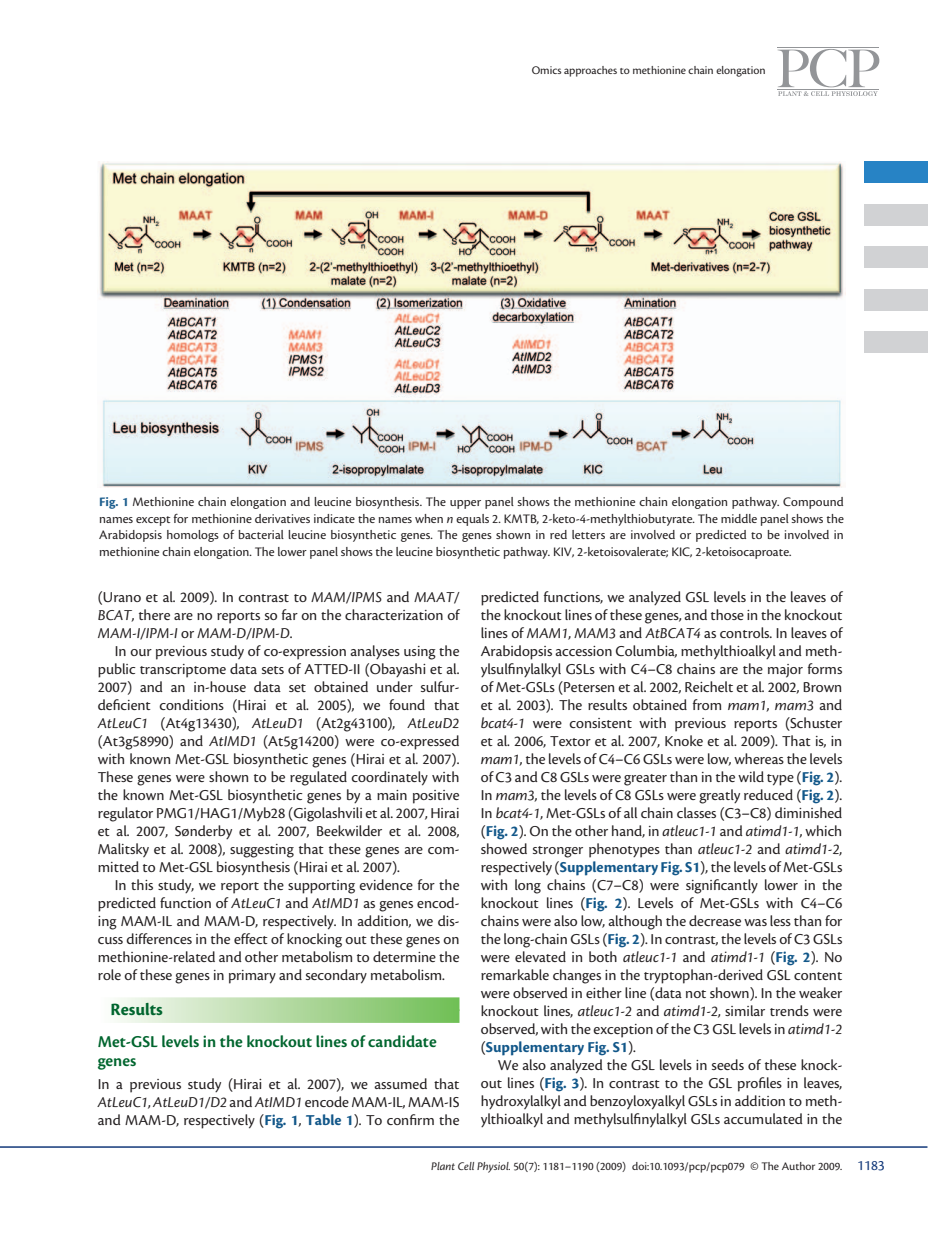
<style>
.page{position:relative;width:936px;height:1242px;background:#fff}
.page>*{position:absolute;margin:0;border:0;box-sizing:border-box;transform-origin:0 0}
.t1{font:700 18px "Cronos L";color:#00652e}
.t2{font:600 17.25px/19.5px "Cronos L";color:#00652e}
.t3{font:15.75px/18px "Cronos L";color:#231f20;text-align:justify}
.t4{font:15px "Cronos L";color:#13397a}
.t5{font:13.5px/16.5px "Cronos L";color:#231f20;text-align:justify}
.t6{font:12px "Cronos L";color:#231f20}
.s1{font-weight:700;color:#1b5d8d}
.s2{font-style:italic}
.s3{font-weight:700;color:#125789}
</style>
<div class="page">
<svg style="left:117px;top:997px;width:342px;height:12px;background:#b5dba5"></svg>
<svg style="left:117px;top:1009px;width:342px;height:14px;background:#b3daa3"></svg>
<img style="left:99px;top:162px;width:745px;height:326px">
<hr style="left:0;top:1146px;width:927px;height:1px;background:#13397a">
<svg style="left:777px;top:49px;width:102px;height:47px"></svg>
<hr style="left:777px;top:89px;width:102px;height:1px;background:#939598">
<hr style="left:777px;top:47px;width:102px;height:1px;background:#939598">
<div style="left:863px;top:331px;width:64px;height:22px;background:#d1d2d4"></div>
<div style="left:863px;top:247px;width:64px;height:21px;background:#d1d2d4"></div>
<div style="left:863px;top:204px;width:64px;height:21px;background:#d1d2d4"></div>
<div style="left:863px;top:289px;width:64px;height:21px;background:#d1d2d4"></div>
<div style="left:863px;top:162px;width:64px;height:21px;background:#2783c5"></div>
<p class="t6" style="left:531px;top:66px;width:235px">Omics approaches to methionine chain elongation</p>
<p class="t5" style="left:99px;top:494px;width:746px"><span class="s1">Fig. 1</span> Methionine chain elongation and leucine biosynthesis. The upper panel shows the methionine chain elongation pathway. Compound names except for methionine derivatives indicate the names when <span class="s2">n</span> equals 2. KMTB, 2-keto-4-methylthiobutyrate. The middle panel shows the Arabidopsis homologs of bacterial leucine biosynthetic genes. The genes shown in red letters are involved or predicted to be involved in methionine chain elongation. The lower panel shows the leucine biosynthetic pathway. KIV, 2 -ketoisovalerate; KIC, 2 -ketoisocaproate.</p>
<p class="t3" style="left:98px;top:589px;width:363px">( Urano et al. 2009 ). In contrast to <span class="s2">MAM/IPMS</span> and <span class="s2">MAAT/ BCAT</span> , there are no reports so far on the characterization of <span class="s2">MAM-I/IPM-I</span> or <span class="s2">MAM-D/IPM-D</span> .</p>
<p class="t3" style="left:98px;top:643px;width:363px;text-indent:17px">In our previous study of co-expression analyses using the public transcriptome data sets of ATTED-II ( Obayashi et al.<br>2007 ) and an in-house data set obtained under sulfur&shy;deficient conditions ( Hirai et al. 2005 ), we found that <span class="s2">AtLeuC1</span> (At4g13430), <span class="s2">AtLeuD1</span> (At2g43100), <span class="s2">AtLeuD2 </span>(At3g58990) and <span class="s2">AtIMD1</span> (At5g14200) were co-expressed with known Met-GSL biosynthetic genes ( Hirai et al. 2007 ).<br>These genes were shown to be regulated coordinately with the known Met-GSL biosynthetic genes by a main positive regulator PMG1/HAG1/Myb28 ( Gigolashvili et al. 2007 , Hirai et al. 2007 , S ø nderby et al. 2007 , Beekwilder et al. 2008 , Malitsky et al. 2008 ), suggesting that these genes are com&shy;mitted to Met-GSL biosynthesis ( Hirai et al. 2007 ).</p>
<p class="t3" style="left:98px;top:877px;width:363px;text-indent:17px">In this study, we report the supporting evidence for the predicted function of <span class="s2">AtLeuC1</span> and <span class="s2">AtIMD1</span> as genes encod&shy;ing MAM-IL and MAM-D, respectively. In addition, we dis&shy;cuss differences in the effect of knocking out these genes on methionine-related and other metabolism to determine the role of these genes in primary and secondary metabolism.</p>
<p class="t1" style="left:111px;top:1003px;width:54px">Results</p>
<p class="t2" style="left:98px;top:1033px;width:340px">Met-GSL levels in the knockout lines of candidate genes</p>
<p class="t3" style="left:98px;top:1076px;width:363px">In a previous study ( Hirai et al. 2007 ), we assumed that <span class="s2">AtLeuC1</span> , <span class="s2">AtLeuD1/D2</span> and <span class="s2">AtIMD1</span> encode MAM-IL, MAM-IS and MAM-D, respectively ( <span class="s3">Fig. 1</span> , <span class="s3">Table 1</span> ). To confirm the</p>
<p class="t3" style="left:480px;top:589px;width:363px">predicted functions, we analyzed GSL levels in the leaves of the knockout lines of these genes, and those in the knockout lines of <span class="s2">MAM1</span> , <span class="s2">MAM3</span> and <span class="s2">AtBCAT4</span> as controls. In leaves of Arabidopsis accession Columbia, methylthioalkyl and meth&shy;ylsulfinylalkyl GSLs with C4–C8 chains are the major forms of Met-GSLs ( Petersen et al. 2002 , Reichelt et al. 2002 , Brown et al. 2003 ). The results obtained from <span class="s2">mam1</span> , <span class="s2">mam3</span> and <span class="s2">bcat4-1</span> were consistent with previous reports ( Schuster et al. 2006 , Textor et al. 2007 , Knoke et al. 2009 ). That is, in <span class="s2">mam1</span> , the levels of C4–C6 GSLs were low, whereas the levels of C3 and C8 GSLs were greater than in the wild type (<span class="s3">Fig. 2</span> ).<br>In <span class="s2">mam3</span> , the levels of C8 GSLs were greatly reduced ( <span class="s3">Fig. 2</span> ).<br>In <span class="s2">bcat4-1</span> , Met-GSLs of all chain classes (C3–C8) diminished ( <span class="s3">Fig. 2</span> ). On the other hand, in <span class="s2">atleuc1-1</span> and <span class="s2">atimd1-1</span> , which showed stronger phenotypes than <span class="s2">atleuc1-2</span> and <span class="s2">atimd1-2</span> , respectively (<span class="s3">Supplementary Fig. S1</span>), the levels of Met-GSLs with long chains (C7–C8) were significantly lower in the knockout lines ( <span class="s3">Fig. 2</span> ). Levels of Met-GSLs with C4–C6 chains were also low, although the decrease was less than for the long-chain GSLs ( <span class="s3">Fig. 2</span> ). In contrast, the levels of C3 GSLs were elevated in both <span class="s2">atleuc1-1</span> and <span class="s2">atimd1-1</span> ( <span class="s3">Fig. 2</span> ). No remarkable changes in the tryptophan-derived GSL content were observed in either line (data not shown). In the weaker knockout lines, <span class="s2">atleuc1-2</span> and <span class="s2">atimd1-2</span> , similar trends were observed, with the exception of the C3 GSL levels in <span class="s2">atimd1-2 </span>(<span class="s3">Supplementary Fig. S1</span>).</p>
<p class="t3" style="left:480px;top:1057px;width:363px;text-indent:17px">We also analyzed the GSL levels in seeds of these knock&shy;out lines (<span class="s3">Fig. 3</span> ). In contrast to the GSL profiles in leaves, hydroxylalkyl and benzoyloxyalkyl GSLs in addition to meth&shy;ylthioalkyl and methylsulfinylalkyl GSLs accumulated in the</p>
<p class="t6" style="left:431px;top:1161px;width:412px"><span class="s2">Plant Cell Physiol.</span> 50(7): 1181–1190 (2009) doi:10.1093/pcp/pcp079 © The Author 2009.</p>
<p class="t4" style="left:857px;top:1159px;width:29px">1183</p>
</div>
